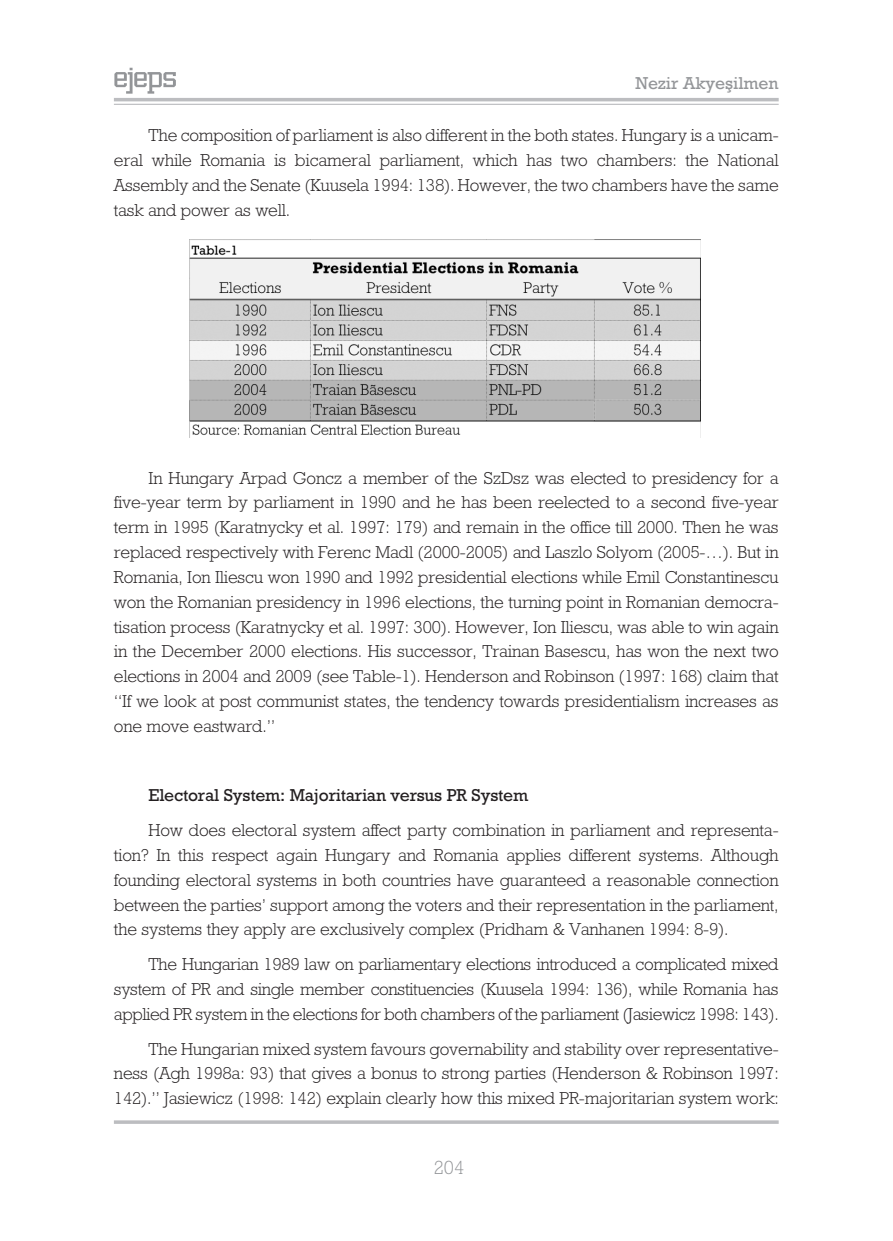
<style>
.page{position:relative;width:893px;height:1241px;background:#fff}
.page>*{position:absolute;margin:0;border:0;box-sizing:border-box;transform-origin:0 0}
.t1{font:300 19.25px "Rockwell";color:#939598}
.t2{font:300 17.5px/24.8px "Rockwell";letter-spacing:-.01em;color:#231f20;text-align:justify}
.t3{font:17.5px "Rockwell";letter-spacing:-.01em;color:#231f20}
.t4{font:17.5px "Rockwell";color:#939598}
</style>
<div class="page">
<img style="left:189px;top:240px;width:512px;height:197px">
<hr style="left:114px;top:98px;width:665px;height:3px;background:#bcbdc0">
<hr style="left:114px;top:104px;width:665px;height:1px;background:#bcbdc0">
<hr style="left:114px;top:1120px;width:665px;height:3px;background:#bcbdc0">
<svg style="left:114px;top:68px;width:62px;height:26px"></svg>
<p class="t4" style="left:635px;top:77px;width:145px">Nezir Akyeflilmen</p>
<p class="t2" style="left:114px;top:125px;width:666px;text-indent:35px">The composition of parliament is also different in the both states. Hungary is a unicam&shy;eral while Romania is bicameral parliament, which has two chambers: the National Assembly and the Senate (Kuusela 1994: 138). However, the two chambers have the same task and power as well.</p>
<p class="t2" style="left:114px;top:467px;width:666px;text-indent:35px">In Hungary Arpad Goncz a member of the SzDsz was elected to presidency for a five-year term by parliament in 1990 and he has been reelected to a second five-year term in 1995 (Karatnycky et al. 1997: 179) and remain in the office till 2000. Then he was replaced respectively with Ferenc Madl (2000-2005) and Laszlo Solyom (2005-…). But in Romania, Ion Iliescu won 1990 and 1992 presidential elections while Emil Constantinescu won the Romanian presidency in 1996 elections, the turning point in Romanian democra&shy;tisation process (Karatnycky et al. 1997: 300). However, Ion Iliescu, was able to win again in the December 2000 elections. His successor, Trainan Basescu, has won the next two elections in 2004 and 2009 (see Table-1). Henderson and Robinson (1997: 168) claim that “If we look at post communist states, the tendency towards presidentialism increases as one move eastward.”</p>
<p class="t3" style="left:149px;top:789px;width:381px">Electoral System: Majoritarian versus PR System</p>
<p class="t2" style="left:114px;top:819px;width:666px;text-indent:35px">How does electoral system affect party combination in parliament and representa&shy;tion? In this respect again Hungary and Romania applies different systems. Although founding electoral systems in both countries have guaranteed a reasonable connection between the parties’ support among the voters and their representation in the parliament, the systems they apply are exclusively complex (Pridham &amp; Vanhanen 1994: 8-9).</p>
<p class="t2" style="left:114px;top:953px;width:666px;text-indent:35px">The Hungarian 1989 law on parliamentary elections introduced a complicated mixed system of PR and single member constituencies (Kuusela 1994: 136), while Romania has applied PR system in the elections for both chambers of the parliament (Jasiewicz 1998: 143).</p>
<p class="t2" style="left:114px;top:1037px;width:666px;text-indent:35px">The Hungarian mixed system favours governability and stability over representative&shy;ness (Agh 1998a: 93) that gives a bonus to strong parties (Henderson &amp; Robinson 1997:<br>142).” Jasiewicz (1998: 142) explain clearly how this mixed PR-majoritarian system work:</p>
<p class="t1" style="left:434px;top:1161px;width:32px">204</p>
</div>
